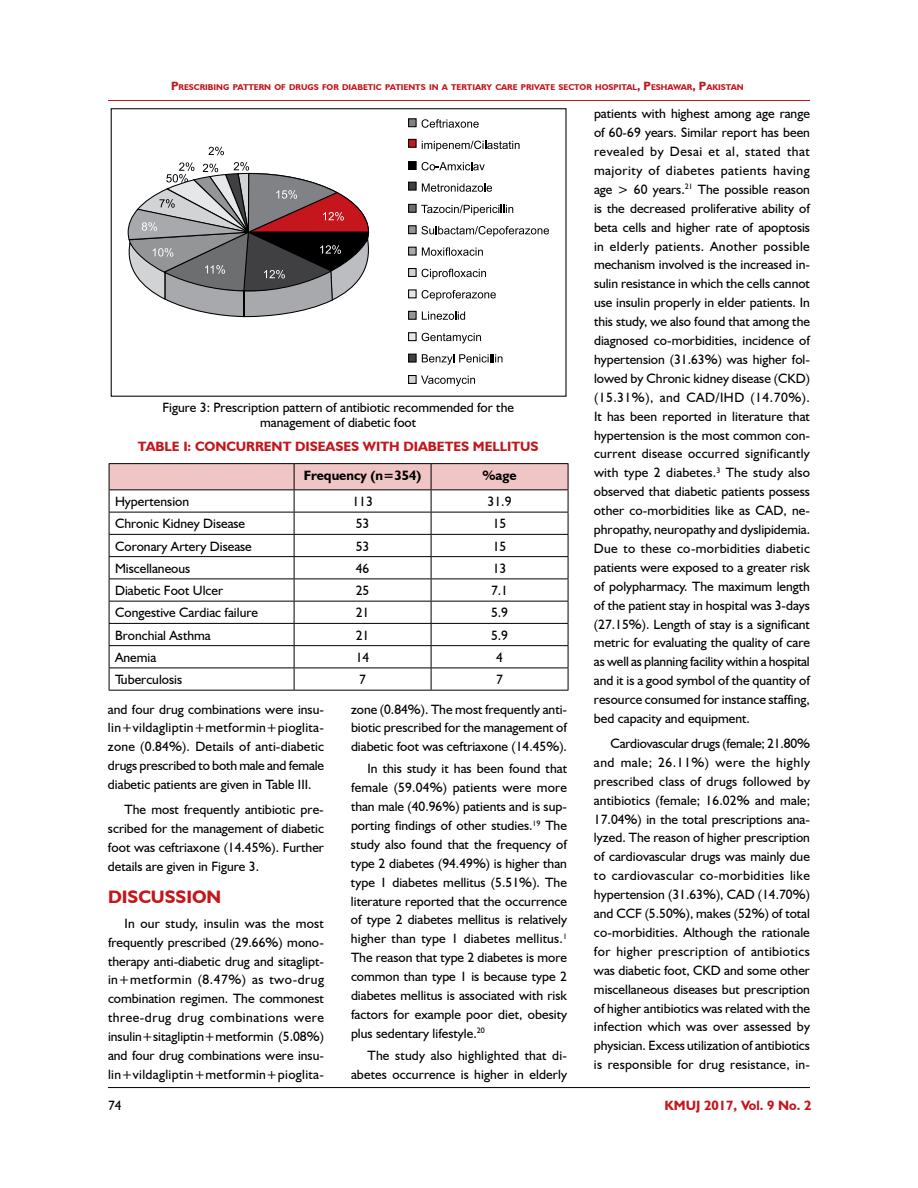
<style>
.page{position:relative;width:918px;height:1188px;background:#fff}
.page>*{position:absolute;margin:0;border:0;box-sizing:border-box;transform-origin:0 0}
.t1{font:700 18px "Humanist 521 BT";color:#c4161c}
.t2{font:13.5px/18.9px "Humanist 521 BT";color:#000;text-align:justify}
.t3{font:700 13.5px "Humanist 521 BT";color:#c4161c}
.t4{font:700 13.5px "Humanist 521 BT";color:#000}
.t5{font:700 8.4px "Humanist 521 BT";color:#c4161c}
.s1{font-size:12px}
</style>
<div class="page">
<hr style="left:108px;top:1087px;width:702px;height:1px;background:#000">
<hr style="left:108px;top:100px;width:702px;height:1px;background:#c4161c">
<svg style="left:422px;top:119px;width:57px;height:9px"></svg>
<svg style="left:422px;top:141px;width:98px;height:10px"></svg>
<svg style="left:422px;top:162px;width:63px;height:8px"></svg>
<svg style="left:422px;top:183px;width:70px;height:9px"></svg>
<svg style="left:421px;top:205px;width:92px;height:10px"></svg>
<svg style="left:422px;top:226px;width:127px;height:11px"></svg>
<svg style="left:422px;top:247px;width:61px;height:9px"></svg>
<svg style="left:422px;top:269px;width:64px;height:10px"></svg>
<svg style="left:422px;top:290px;width:74px;height:11px"></svg>
<svg style="left:422px;top:312px;width:43px;height:8px"></svg>
<svg style="left:422px;top:333px;width:59px;height:10px"></svg>
<svg style="left:422px;top:354px;width:80px;height:11px"></svg>
<svg style="left:421px;top:376px;width:54px;height:10px"></svg>
<svg style="left:208px;top:147px;width:16px;height:8px"></svg>
<div style="left:408px;top:118px;width:9px;height:9px;background:#808285;border:1px solid #000"></div>
<div style="left:408px;top:139px;width:9px;height:9px;background:#c4161c;border:1px solid #000"></div>
<div style="left:408px;top:161px;width:9px;height:9px;background:#000;border:1px solid #000"></div>
<div style="left:408px;top:182px;width:9px;height:9px;background:#404042;border:1px solid #000"></div>
<div style="left:408px;top:204px;width:9px;height:9px;background:#6d6e70;border:1px solid #000"></div>
<div style="left:408px;top:225px;width:9px;height:9px;background:#939597;border:1px solid #000"></div>
<div style="left:408px;top:247px;width:9px;height:9px;background:#a7a9ac;border:1px solid #000"></div>
<div style="left:408px;top:268px;width:9px;height:9px;background:#d1d3d4;border:1px solid #000"></div>
<div style="left:408px;top:289px;width:9px;height:9px;background:#e6e7e8;border:1px solid #000"></div>
<div style="left:408px;top:311px;width:9px;height:9px;background:#939597;border:1px solid #000"></div>
<div style="left:408px;top:332px;width:9px;height:9px;background:#e6e7e8;border:1px solid #000"></div>
<div style="left:408px;top:354px;width:9px;height:9px;background:#404042;border:1px solid #000"></div>
<div style="left:408px;top:375px;width:9px;height:9px;background:#d1d3d4;border:1px solid #000"></div>
<svg style="left:127px;top:162px;width:243px;height:156px"></svg>
<div style="left:111px;top:108px;width:456px;height:289px;border:1px solid #000"></div>
<hr style="left:109px;top:463px;width:185px;height:1px;background:#000">
<hr style="left:294px;top:463px;width:137px;height:1px;background:#000">
<hr style="left:431px;top:463px;width:137px;height:1px;background:#000">
<svg style="left:109px;top:464px;width:460px;height:226px"></svg>
<hr style="left:109px;top:690px;width:185px;height:1px;background:#000">
<hr style="left:294px;top:690px;width:137px;height:1px;background:#000">
<hr style="left:431px;top:690px;width:137px;height:1px;background:#000">
<p class="t5" style="left:171px;top:82px;width:574px"><span class="s1">P</span>RESCRIBING PATTERN OF DRUGS FOR DIABETIC PATIENTS IN A TERTIARY CARE PRIVATE SECTOR HOSPITAL<span class="s1">, P</span>ESHAWAR<span class="s1">, P</span>AKISTAN</p>
<p class="t2" style="left:162px;top:399px;width:353px;line-height:15px;text-align:center">Figure 3: Prescription pattern of antibiotic recommended for the management of diabetic foot</p>
<p class="t3" style="left:138px;top:438px;width:402px">TABLE I: CONCURRENT DISEASES WITH DIABETES MELLITUS</p>
<p class="t4" style="left:304px;top:467px;width:119px">Frequency (n=354)</p>
<p class="t4" style="left:482px;top:467px;width:36px">%age</p>
<p class="t2" style="left:115px;top:492px;width:76px">Hypertension</p>
<p class="t2" style="left:352px;top:492px;width:22px">113</p>
<p class="t2" style="left:488px;top:492px;width:25px">31.9</p>
<p class="t2" style="left:115px;top:514px;width:132px">Chronic Kidney Disease</p>
<p class="t2" style="left:356px;top:514px;width:15px">53</p>
<p class="t2" style="left:493px;top:514px;width:15px">15</p>
<p class="t2" style="left:115px;top:536px;width:138px">Coronary Artery Disease</p>
<p class="t2" style="left:356px;top:536px;width:15px">53</p>
<p class="t2" style="left:493px;top:536px;width:15px">15</p>
<p class="t2" style="left:115px;top:559px;width:77px">Miscellaneous</p>
<p class="t2" style="left:356px;top:559px;width:15px">46</p>
<p class="t2" style="left:493px;top:559px;width:15px">13</p>
<p class="t2" style="left:115px;top:581px;width:110px">Diabetic Foot Ulcer</p>
<p class="t2" style="left:356px;top:581px;width:15px">25</p>
<p class="t2" style="left:491px;top:581px;width:19px">7.1</p>
<p class="t2" style="left:115px;top:603px;width:144px">Congestive Cardiac failure</p>
<p class="t2" style="left:356px;top:603px;width:15px">21</p>
<p class="t2" style="left:491px;top:603px;width:19px">5.9</p>
<p class="t2" style="left:115px;top:625px;width:97px">Bronchial Asthma</p>
<p class="t2" style="left:356px;top:625px;width:15px">21</p>
<p class="t2" style="left:491px;top:625px;width:19px">5.9</p>
<p class="t2" style="left:115px;top:648px;width:43px">Anemia</p>
<p class="t2" style="left:356px;top:648px;width:15px">14</p>
<p class="t2" style="left:496px;top:648px;width:8px">4</p>
<p class="t2" style="left:115px;top:670px;width:69px">Tuberculosis</p>
<p class="t2" style="left:359px;top:670px;width:8px">7</p>
<p class="t2" style="left:496px;top:670px;width:8px">7</p>
<p class="t2" style="left:108px;top:699px;width:218px">and four drug combinations were insu&shy;lin+vildagliptin+metformin+pioglita&shy;zone (0.84%). Details of anti-diabetic drugs prescribed to both male and female diabetic patients are given in Table III.</p>
<p class="t2" style="left:108px;top:800px;width:218px;text-indent:16px">The most frequently antibiotic pre&shy;scribed for the management of diabetic foot was ceftriaxone (14.45%). Further details are given in Figure 3.</p>
<h1 class="t1" style="left:108px;top:886px;width:115px">DISCUSSION</h1>
<p class="t2" style="left:108px;top:913px;width:218px;text-indent:16px">In our study, insulin was the most frequently prescribed (29.66%) mono&shy;therapy anti-diabetic drug and sitaglipt&shy;in+metformin (8.47%) as two-drug combination regimen. The commonest three-drug drug combinations were insulin+sitagliptin+metformin (5.08%) and four drug combinations were insu&shy;lin+vildagliptin+metformin+pioglita-</p>
<p class="t2" style="left:108px;top:1095px;width:15px">74</p>
<p class="t2" style="left:351px;top:699px;width:218px">zone (0.84%). The most frequently anti&shy;biotic prescribed for the management of diabetic foot was ceftriaxone (14.45%).</p>
<p class="t2" style="left:351px;top:759px;width:218px;text-indent:17px">In this study it has been found that female (59.04%) patients were more than male (40.96%) patients and is sup&shy;porting findings of other studies.<sup>19</sup> The study also found that the frequency of type 2 diabetes (94.49%) is higher than type 1 diabetes mellitus (5.51%). The literature reported that the occurrence of type 2 diabetes mellitus is relatively higher than type 1 diabetes mellitus.<sup>1<br></sup>The reason that type 2 diabetes is more common than type 1 is because type 2 diabetes mellitus is associated with risk factors for example poor diet, obesity plus sedentary lifestyle.<sup>20</sup></p>
<p class="t2" style="left:351px;top:1045px;width:218px;text-align:right">The study also highlighted that di&shy;abetes occurrence is higher in elderly</p>
<p class="t2" style="left:594px;top:104px;width:218px">patients with highest among age range of 60-69 years. Similar report has been revealed by Desai et al, stated that majority of diabetes patients having age &gt; 60 years.<sup>21</sup> The possible reason is the decreased proliferative ability of beta cells and higher rate of apoptosis in elderly patients. Another possible mechanism involved is the increased in&shy;sulin resistance in which the cells cannot use insulin properly in elder patients. In this study, we also found that among the diagnosed co-morbidities, incidence of hypertension (31.63%) was higher fol&shy;lowed by Chronic kidney disease (CKD) (15.31%), and CAD/IHD (14.70%).<br>It has been reported in literature that hypertension is the most common con&shy;current disease occurred significantly with type 2 diabetes.<sup>3</sup> The study also observed that diabetic patients possess other co-morbidities like as CAD, ne&shy;phropathy, neuropathy and dyslipidemia.<br>Due to these co-morbidities diabetic patients were exposed to a greater risk of polypharmacy. The maximum length of the patient stay in hospital was 3-days (27.15%). Length of stay is a significant metric for evaluating the quality of care as well as planning facility within a hospital and it is a good symbol of the quantity of resource consumed for instance staffing, bed capacity and equipment.</p>
<p class="t2" style="left:594px;top:734px;width:218px;text-indent:16px">Cardiovascular drugs (female; 21.80% and male; 26.11%) were the highly prescribed class of drugs followed by antibiotics (female; 16.02% and male; 17.04%) in the total prescriptions ana&shy;lyzed. The reason of higher prescription of cardiovascular drugs was mainly due to cardiovascular co-morbidities like hypertension (31.63%), CAD (14.70%) and CCF (5.50%), makes (52%) of total co-morbidities. Although the rationale for higher prescription of antibiotics was diabetic foot, CKD and some other miscellaneous diseases but prescription of higher antibiotics was related with the infection which was over assessed by physician. Excess utilization of antibiotics is responsible for drug resistance, in-</p>
<p class="t3" style="left:665px;top:1097px;width:148px">KMUJ 2017, Vol. 9 No. 2</p>
</div>
